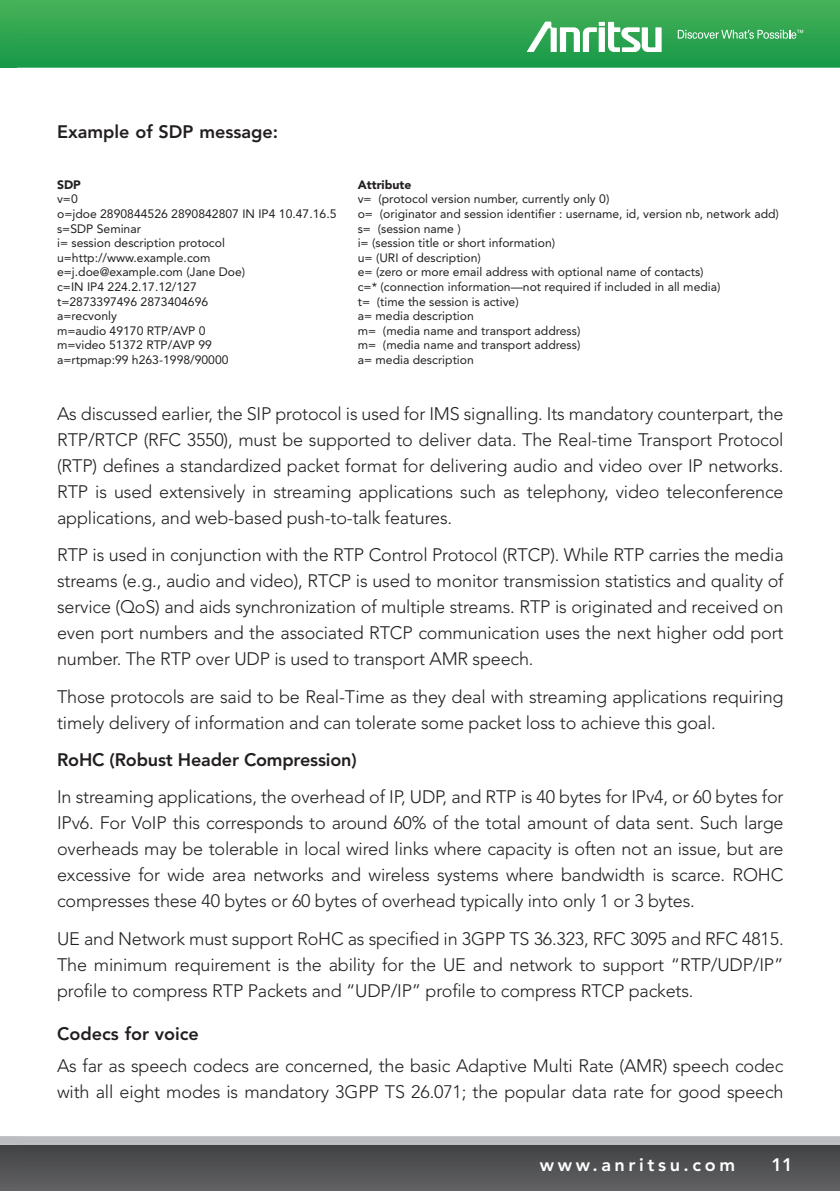
<style>
.page{position:relative;width:840px;height:1191px;background:#fff}
.page>*{position:absolute;margin:0;border:0;box-sizing:border-box;transform-origin:0 0}
.Body_Text_9pt_Avenir{font:300 18px/26px "Avenir";letter-spacing:-.01em;color:#231f20;text-align:justify}
._2nd_level_Head_Aven{font:800 18px "Avenir";color:#231f20}
.Body_Text_9pt_Avenir-2{font:800 18px "Avenir";letter-spacing:-.01em;color:#231f20}
.t1{font:800 18px "Avenir";letter-spacing:.2em;color:#fff}
.t2{font:12.2px/14.6px "Avenir";color:#231f20}
.s1{font-weight:900}
</style>
<div class="page">
<svg style="left:17px;top:0;width:822px;height:68px"></svg>
<svg style="left:677px;top:30px;width:125px;height:9px"></svg>
<svg style="left:526px;top:22px;width:135px;height:30px"></svg>
<div style="left:0;top:1144px;width:839px;height:47px;background:linear-gradient(to bottom,#404242,#626265)"></div>
<svg style="left:0;top:0;width:17px;height:68px"></svg>
<div style="left:0;top:1144px;width:17px;height:47px;background:linear-gradient(to bottom,#404142,#626265)"></div>
<p class="_2nd_level_Head_Aven" style="left:57px;top:121px;width:222px">Example of SDP message:</p>
<p class="t2" style="left:57px;top:177px;width:281px"><span class="s1">SDP<br></span>v=0<br>o=jdoe 2890844526 2890842807 IN IP4 10.47.16.5 s=SDP Seminar<br>i= session description protocol u=http://www.example.com e=j.doe@example.com (Jane Doe)<br>c=IN IP4 224.2.17.12/127<br>t=2873397496 2873404696<br>a=recvonly<br>m=audio 49170 RTP/AVP 0<br>m=video 51372 RTP/AVP 99<br>a=rtpmap:99 h263-1998/90000</p>
<p class="t2" style="left:357px;top:177px;width:422px"><span class="s1">Attribute<br></span>v= (protocol version number, currently only 0)<br>o= (originator and session identifier : username, id, version nb, network add) s= (session name )<br>i= (session title or short information)<br>u= (URI of description)<br>e= (zero or more email address with optional name of contacts)<br>c=* (connection information—not required if included in all media)<br>t= (time the session is active)<br>a= media description<br>m= (media name and transport address)<br>m= (media name and transport address)<br>a= media description</p>
<p class="Body_Text_9pt_Avenir" style="left:57px;top:401px;width:727px">As discussed earlier, the SIP protocol is used for IMS signalling. Its mandatory counterpart, the RTP/RTCP (RFC 3550), must be supported to deliver data. The Real-time Transport Protocol (RTP) defines a standardized packet format for delivering audio and video over IP networks.<br>RTP is used extensively in streaming applications such as telephony, video teleconference applications, and web-based push-to-talk features.</p>
<p class="Body_Text_9pt_Avenir" style="left:57px;top:542px;width:727px">RTP is used in conjunction with the RTP Control Protocol (RTCP). While RTP carries the media streams (e.g., audio and video), RTCP is used to monitor transmission statistics and quality of service (QoS) and aids synchronization of multiple streams. RTP is originated and received on even port numbers and the associated RTCP communication uses the next higher odd port number. The RTP over UDP is used to transport AMR speech.</p>
<p class="Body_Text_9pt_Avenir" style="left:57px;top:683px;width:727px">Those protocols are said to be Real-Time as they deal with streaming applications requiring timely delivery of information and can tolerate some packet loss to achieve this goal.</p>
<p class="Body_Text_9pt_Avenir-2" style="left:57px;top:749px;width:301px">RoHC (Robust Header Compression)</p>
<p class="Body_Text_9pt_Avenir" style="left:57px;top:784px;width:727px">In streaming applications, the overhead of IP, UDP, and RTP is 40 bytes for IPv4, or 60 bytes for IPv6. For VoIP this corresponds to around 60% of the total amount of data sent. Such large overheads may be tolerable in local wired links where capacity is often not an issue, but are excessive for wide area networks and wireless systems where bandwidth is scarce. ROHC compresses these 40 bytes or 60 bytes of overhead typically into only 1 or 3 bytes.</p>
<p class="Body_Text_9pt_Avenir" style="left:57px;top:925px;width:727px">UE and Network must support RoHC as specified in 3GPP TS 36.323, RFC 3095 and RFC 4815.<br>The minimum requirement is the ability for the UE and network to support “RTP/UDP/IP” profile to compress RTP Packets and “UDP/IP” profile to compress RTCP packets.</p>
<p class="_2nd_level_Head_Aven" style="left:57px;top:1023px;width:143px">Codecs for voice</p>
<p class="Body_Text_9pt_Avenir" style="left:57px;top:1053px;width:727px">As far as speech codecs are concerned, the basic Adaptive Multi Rate (AMR) speech codec with all eight modes is mandatory 3GPP TS 26.071; the popular data rate for good speech</p>
<p class="t1" style="left:539px;top:1154px;width:197px">www.anritsu.com</p>
<p class="t1" style="left:771px;top:1154px;width:23px">11</p>
</div>
